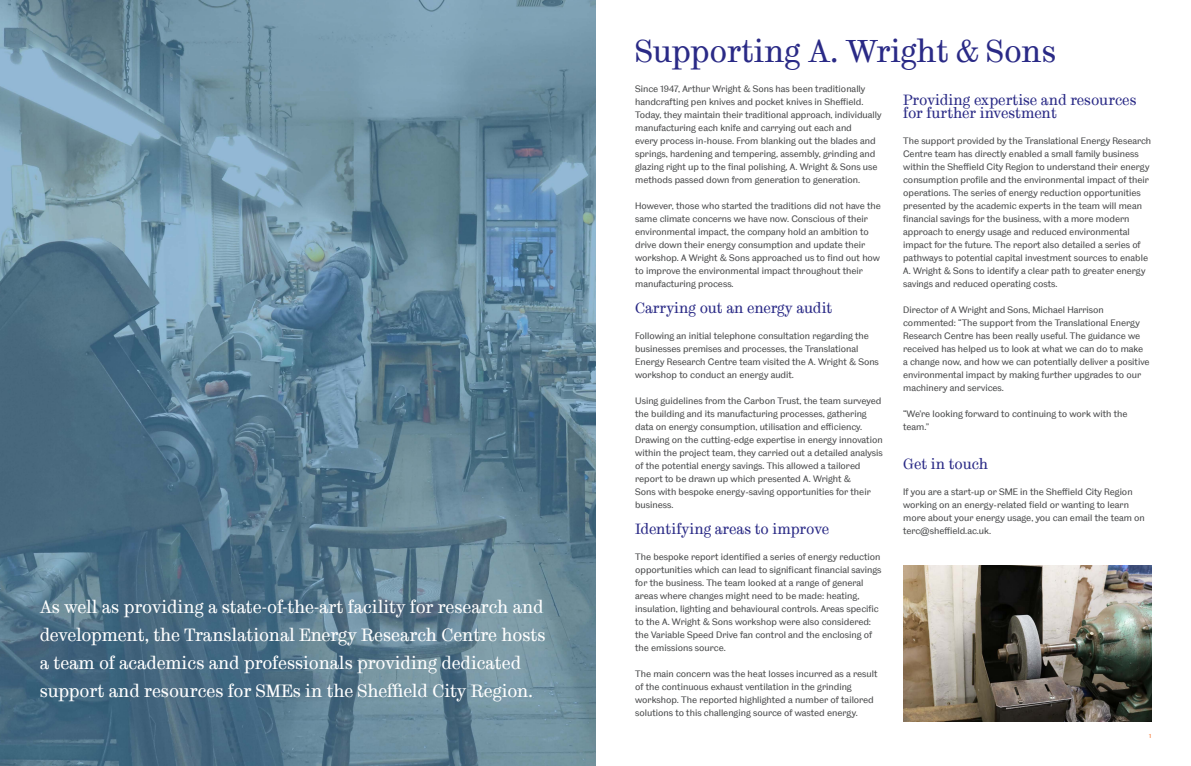
<style>
.page{position:relative;width:1191px;height:766px;background:#fff}
.page>*{position:absolute;margin:0;border:0;box-sizing:border-box;transform-origin:0 0}
.t1{font:32px "TUOS Stephenson";color:#2a2a86}
.t2{font:18px/28px "TUOS Stephenson";color:#fff}
.Body{font:15px/13px "TUOS Stephenson";color:#2a2a86}
.Body-2{font:9.5px/13px "TUOS Blake";color:#4b4c4d}
.t3{font:6px "TUOS Blake";color:#f36c21}
</style>
<div class="page">
<img style="left:0;top:0;width:595px;height:765px">
<img style="left:903px;top:565px;width:248px;height:156px">
<p class="t2" style="left:40px;top:592px;width:507px">As well as providing a state-of-the-art facility for research and development, the Translational Energy Research Centre hosts a team of academics and professionals providing dedicated support and resources for SMEs in the Sheffield City Region.</p>
<p class="t1" style="left:635px;top:31px;width:422px">Supporting A. Wright &amp; Sons</p>
<p class="Body-2" style="left:635px;top:82px;width:248px">Since 1947, Arthur Wright &amp; Sons has been traditionally handcrafting pen knives and pocket knives in Sheffield.<br>Today, they maintain their traditional approach, individually manufacturing each knife and carrying out each and<br>every process in-house. From blanking out the blades and springs, hardening and tempering, assembly, grinding and glazing right up to the final polishing, A. Wright &amp; Sons use methods passed down from generation to generation.</p>
<p class="Body-2" style="left:635px;top:199px;width:247px">However, those who started the traditions did not have the same climate concerns we have now. Conscious of their environmental impact, the company hold an ambition to drive down their energy consumption and update their workshop. A Wright &amp; Sons approached us to find out how to improve the environmental impact throughout their manufacturing process.</p>
<p class="Body" style="left:903px;top:93px;width:235px">Providing expertise and resources for further investment</p>
<p class="Body-2" style="left:903px;top:134px;width:249px">The support provided by the Translational Energy Research Centre team has directly enabled a small family business within the Sheffield City Region to understand their energy consumption profile and the environmental impact of their operations. The series of energy reduction opportunities presented by the academic experts in the team will mean financial savings for the business, with a more modern approach to energy usage and reduced environmental impact for the future. The report also detailed a series of pathways to potential capital investment sources to enable A. Wright &amp; Sons to identify a clear path to greater energy savings and reduced operating costs.</p>
<p class="Body-2" style="left:903px;top:303px;width:248px">Director of A Wright and Sons, Michael Harrison commented: “The support from the Translational Energy Research Centre has been really useful. The guidance we received has helped us to look at what we can do to make a change now, and how we can potentially deliver a positive environmental impact by making further upgrades to our machinery and services.</p>
<p class="Body-2" style="left:903px;top:407px;width:226px">“We’re looking forward to continuing to work with the team.”</p>
<p class="Body" style="left:903px;top:457px;width:87px">Get in touch</p>
<p class="Body-2" style="left:903px;top:485px;width:243px">If you are a start-up or SME in the Sheffield City Region working on an energy-related field or wanting to learn more about your energy usage, you can email the team on</p>
<p class="Body" style="left:635px;top:301px;width:199px">Carrying out an energy audit</p>
<p class="Body-2" style="left:635px;top:329px;width:245px">Following an initial telephone consultation regarding the businesses premises and processes, the Translational Energy Research Centre team visited the A. Wright &amp; Sons workshop to conduct an energy audit.</p>
<p class="Body-2" style="left:635px;top:394px;width:249px">Using guidelines from the Carbon Trust, the team surveyed the building and its manufacturing processes, gathering data on energy consumption, utilisation and efficiency.<br>Drawing on the cutting-edge expertise in energy innovation within the project team, they carried out a detailed analysis of the potential energy savings. This allowed a tailored report to be drawn up which presented A. Wright &amp;<br>Sons with bespoke energy-saving opportunities for their business.</p>
<p class="Body" style="left:635px;top:522px;width:196px">Identifying areas to improve</p>
<p class="Body-2" style="left:903px;top:524px;width:89px">terc@sheffield.ac.uk.</p>
<p class="Body-2" style="left:635px;top:550px;width:248px">The bespoke report identified a series of energy reduction opportunities which can lead to significant financial savings for the business. The team looked at a range of general areas where changes might need to be made: heating, insulation, lighting and behavioural controls. Areas specific to the A. Wright &amp; Sons workshop were also considered: the Variable Speed Drive fan control and the enclosing of the emissions source.</p>
<p class="Body-2" style="left:635px;top:667px;width:244px">The main concern was the heat losses incurred as a result of the continuous exhaust ventilation in the grinding workshop. The reported highlighted a number of tailored solutions to this challenging source of wasted energy.</p>
<p class="t3" style="left:1149px;top:732px;width:4px">1</p>
</div>
